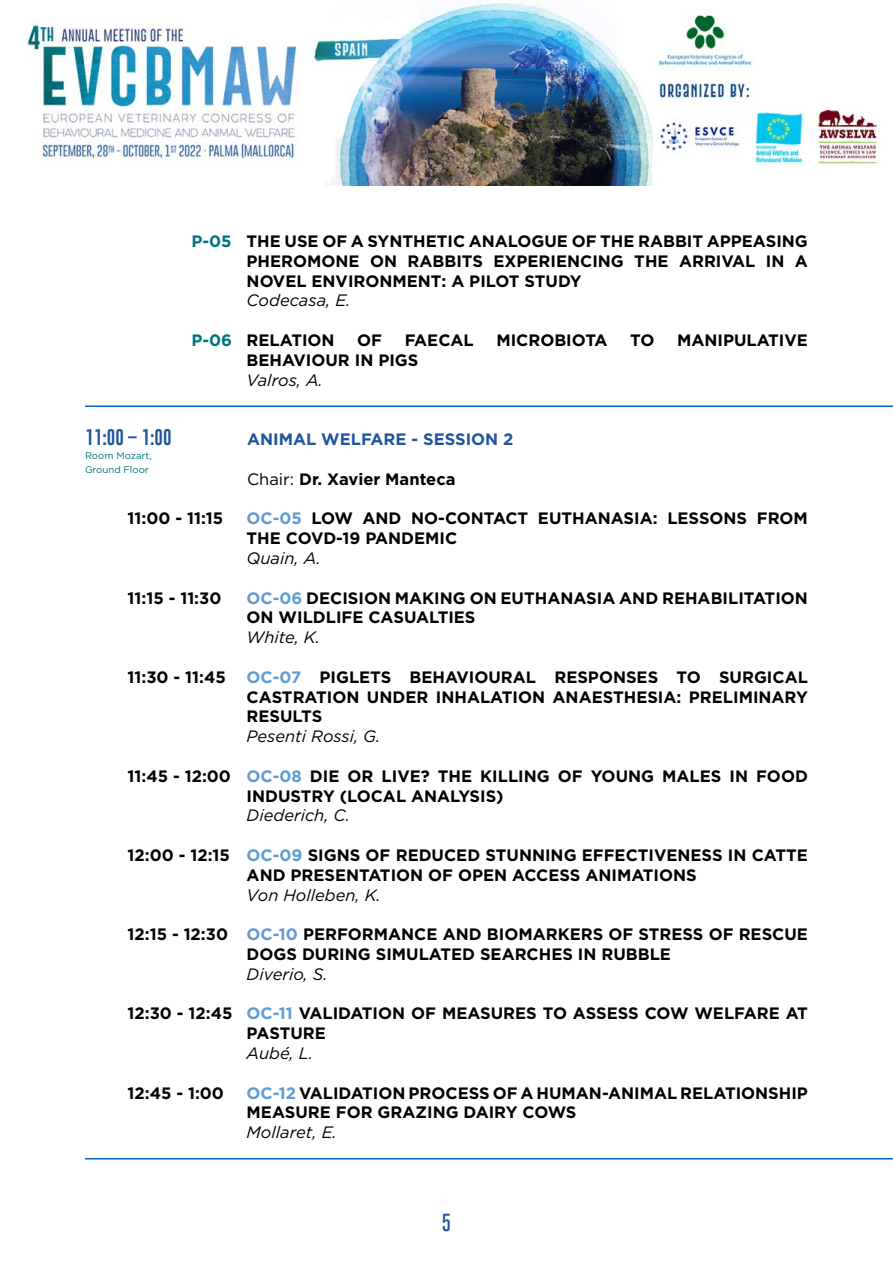
<style>
.page{position:relative;width:893px;height:1263px;background:#fff}
.page>*{position:absolute;margin:0;border:0;box-sizing:border-box;transform-origin:0 0}
.t1{font:100 18px "Gobold";color:#20549e}
.t2{font:700 16.5px/19.8px "Gotham";color:#000}
.t3{font:italic 16.5px "Gotham";color:#000}
.t4{font:700 16.5px "Gotham";color:#20549e}
.t5{font:16.5px "Gobold Extra 2";color:#20549e}
.t6{font:9.6px/13.8px "Gotham";color:#00757c}
.s1{color:#00757c}
.s2{font-weight:400}
.s3{color:#609cd3}
</style>
<div class="page">
<img style="left:26px;top:2px;width:853px;height:183px">
<hr style="left:85px;top:405px;width:808px;height:2px;background:#0563c1">
<hr style="left:85px;top:1158px;width:808px;height:1px;background:#0563c1">
<p class="t2" style="left:247px;top:231px;width:563px;text-align:justify;text-indent:-55px"><span class="s1">P-05</span> THE USE OF A SYNTHETIC ANALOGUE OF THE RABBIT APPEASING PHEROMONE ON RABBITS EXPERIENCING THE ARRIVAL IN A NOVEL ENVIRONMENT: A PILOT STUDY</p>
<p class="t3" style="left:247px;top:290px;width:105px">Codecasa, E.</p>
<p class="t2" style="left:191px;top:330px;width:145px"><span class="s1">P-06</span> RELATION</p>
<p class="t2" style="left:357px;top:330px;width:26px">OF</p>
<p class="t2" style="left:405px;top:330px;width:71px">FAECAL</p>
<p class="t2" style="left:496px;top:330px;width:113px">MICROBIOTA</p>
<p class="t2" style="left:630px;top:330px;width:26px">TO</p>
<p class="t2" style="left:677px;top:330px;width:132px">MANIPULATIVE</p>
<p class="t2" style="left:247px;top:350px;width:173px">BEHAVIOUR IN PIGS</p>
<p class="t3" style="left:247px;top:369px;width:78px">Valros, A.</p>
<p class="t5" style="left:85px;top:427px;width:88px">11:00 – 1:00</p>
<p class="t4" style="left:247px;top:428px;width:268px">ANIMAL WELFARE - SESSION 2</p>
<p class="t6" style="left:85px;top:449px;width:68px">Room Mozart,<br>Ground Floor</p>
<p class="t2" style="left:247px;top:469px;width:210px"><span class="s2">Chair:</span> Dr. Xavier Manteca</p>
<p class="t2" style="left:128px;top:508px;width:97px">11:00 - 11:15</p>
<p class="t2" style="left:247px;top:508px;width:563px"><span class="s3">OC-05</span> LOW AND NO-CONTACT EUTHANASIA: LESSONS FROM<br>THE COVD-19 PANDEMIC</p>
<p class="t3" style="left:247px;top:547px;width:75px">Quain, A.</p>
<p class="t2" style="left:128px;top:588px;width:95px">11:15 - 11:30</p>
<p class="t2" style="left:247px;top:588px;width:563px"><span class="s3">OC-06</span> DECISION MAKING ON EUTHANASIA AND REHABILITATION<br>ON WILDLIFE CASUALTIES</p>
<p class="t3" style="left:247px;top:627px;width:75px">White, K.</p>
<p class="t2" style="left:128px;top:667px;width:100px">11:30 - 11:45</p>
<p class="t2" style="left:247px;top:667px;width:563px;text-align:justify"><span class="s3">OC-07</span> PIGLETS BEHAVIOURAL RESPONSES TO SURGICAL CASTRATION UNDER INHALATION ANAESTHESIA: PRELIMINARY RESULTS</p>
<p class="t3" style="left:247px;top:726px;width:135px">Pesenti Rossi, G.</p>
<p class="t2" style="left:247px;top:766px;width:563px;text-indent:-119px">11:45 - 12:00 <span class="s3">OC-08</span> DIE OR LIVE? THE KILLING OF YOUNG MALES IN FOOD<br>INDUSTRY (LOCAL ANALYSIS)</p>
<p class="t3" style="left:247px;top:805px;width:105px">Diederich, C.</p>
<p class="t2" style="left:128px;top:845px;width:682px;text-align:center">12:00 - 12:15 <span class="s3">OC-09</span> SIGNS OF REDUCED STUNNING EFFECTIVENESS IN CATTE<br>AND PRESENTATION OF OPEN ACCESS ANIMATIONS</p>
<p class="t3" style="left:247px;top:884px;width:136px">Von Holleben, K.</p>
<p class="t2" style="left:247px;top:924px;width:563px;text-indent:-119px">12:15 - 12:30 <span class="s3">OC-10</span> PERFORMANCE AND BIOMARKERS OF STRESS OF RESCUE<br>DOGS DURING SIMULATED SEARCHES IN RUBBLE</p>
<p class="t3" style="left:247px;top:963px;width:82px">Diverio, S.</p>
<p class="t2" style="left:247px;top:1003px;width:563px;text-indent:-119px">12:30 - 12:45 <span class="s3">OC-11</span> VALIDATION OF MEASURES TO ASSESS COW WELFARE AT<br>PASTURE</p>
<p class="t3" style="left:247px;top:1042px;width:68px">Aubé, L.</p>
<p class="t2" style="left:128px;top:1083px;width:98px">12:45 - 1:00</p>
<p class="t2" style="left:247px;top:1083px;width:563px"><span class="s3">OC-12</span> VALIDATION PROCESS OF A HUMAN-ANIMAL RELATIONSHIP<br>MEASURE FOR GRAZING DAIRY COWS</p>
<p class="t3" style="left:247px;top:1122px;width:92px">Mollaret, E.</p>
<p class="t1" style="left:442px;top:1211px;width:11px">5</p>
</div>
